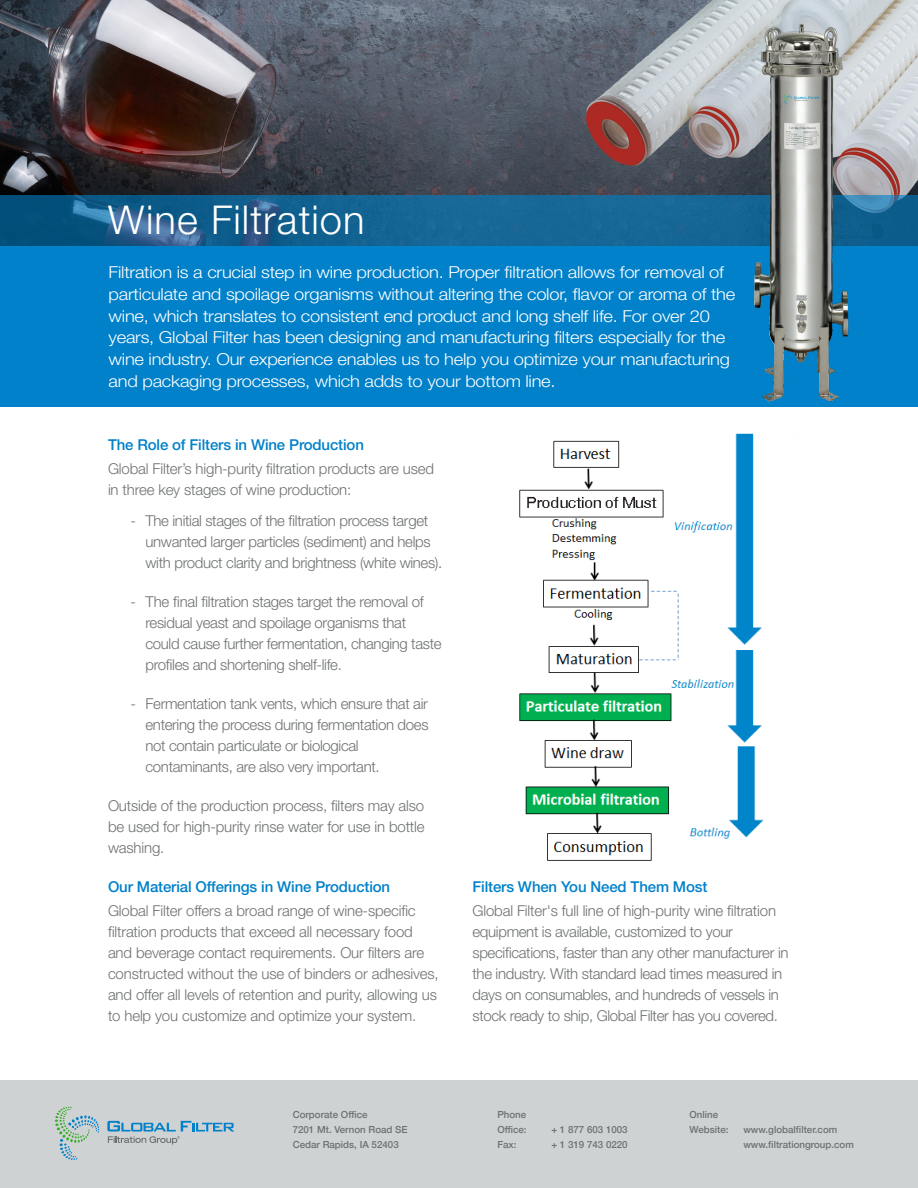
<style>
.page{position:relative;width:918px;height:1188px;background:#fff}
.page>*{position:absolute;margin:0;border:0;box-sizing:border-box;transform-origin:0 0}
.t1{font:300 39.75px "Helvetica Neue LT Std";letter-spacing:.025em;color:#fff}
.t2{font:300 16.5px/21.8px "Helvetica Neue LT Std";letter-spacing:-.015em;color:#fff;scale:1.11 1}
.t3{font:300 15px/21px "Helvetica Neue LT Std";letter-spacing:-.02em;color:#6e7171}
.t4{font:500 15px "Helvetica Neue LT Std";letter-spacing:-.01em;color:#0081c9}
.t5{font:500 9.75px/15px "Helvetica Neue";color:#6e7171}
</style>
<div class="page">
<div style="left:0;top:1080px;width:918px;height:108px;background:#cfd2d3"></div>
<svg style="left:55px;top:1107px;width:44px;height:53px"></svg>
<svg style="left:107px;top:1121px;width:128px;height:24px"></svg>
<img style="left:519px;top:433px;width:245px;height:428px">
<img style="left:0;top:0;width:918px;height:195px">
<div style="left:0;top:247px;width:918px;height:160px;background:#0081c9"></div>
<svg style="left:0;top:195px;width:918px;height:52px;background:#156291"></svg>
<img style="left:743px;top:2px;width:146px;height:437px">
<h1 class="t1" style="left:108px;top:196px;width:258px">Wine Filtration</h1>
<p class="t2" style="left:109px;top:261px;width:566px">Filtration is a crucial step in wine production. Proper filtration allows for removal of particulate and spoilage organisms without altering the color, flavor or aroma of the wine, which translates to consistent end product and long shelf life. For over 20 years, Global Filter has been designing and manufacturing filters especially for the wine industry. Our experience enables us to help you optimize your manufacturing and packaging processes, which adds to your bottom line.</p>
<p class="t4" style="left:108px;top:436px;width:257px">The Role of Filters in Wine Production</p>
<p class="t3" style="left:108px;top:458px;width:328px">Global Filter’s high-purity filtration products are used in three key stages of wine production:</p>
<p class="t3" style="left:146px;top:510px;width:298px;text-indent:-15px">- The initial stages of the filtration process target unwanted larger particles (sediment) and helps with product clarity and brightness (white wines).</p>
<p class="t3" style="left:146px;top:591px;width:298px;text-indent:-15px">- The final filtration stages target the removal of residual yeast and spoilage organisms that could cause further fermentation, changing taste profiles and shortening shelf-life.</p>
<p class="t3" style="left:146px;top:693px;width:285px;text-indent:-15px">- Fermentation tank vents, which ensure that air entering the process during fermentation does not contain particulate or biological contaminants, are also very important.</p>
<p class="t3" style="left:108px;top:795px;width:318px;text-align:justify">Outside of the production process, filters may also be used for high-purity rinse water for use in bottle washing.</p>
<p class="t4" style="left:108px;top:878px;width:284px">Our Material Offerings in Wine Production</p>
<p class="t3" style="left:108px;top:900px;width:332px">Global Filter offers a broad range of wine-specific filtration products that exceed all necessary food and beverage contact requirements. Our filters are constructed without the use of binders or adhesives, and offer all levels of retention and purity, allowing us to help you customize and optimize your system.</p>
<p class="t4" style="left:472px;top:878px;width:237px">Filters When You Need Them Most</p>
<p class="t3" style="left:472px;top:900px;width:318px">Global Filter's full line of high-purity wine filtration equipment is available, customized to your specifications, faster than any other manufacturer in the industry. With standard lead times measured in days on consumables, and hundreds of vessels in stock ready to ship, Global Filter has you covered.</p>
<p class="t5" style="left:293px;top:1106px;width:117px">Corporate Office<br>7201 Mt. Vernon Road SE<br>Cedar Rapids, IA 52403</p>
<p class="t5" style="left:497px;top:1106px;width:31px">Phone<br>Office:</p>
<p class="t5" style="left:551px;top:1121px;width:78px">+ 1 877 603 1003</p>
<p class="t5" style="left:497px;top:1136px;width:21px">Fax:</p>
<p class="t5" style="left:551px;top:1136px;width:78px">+ 1 319 743 0220</p>
<p class="t5" style="left:689px;top:1106px;width:41px">Online<br>Website:</p>
<p class="t5" style="left:743px;top:1121px;width:112px">www.globalfilter.com www.filtrationgroup.com</p>
</div>
